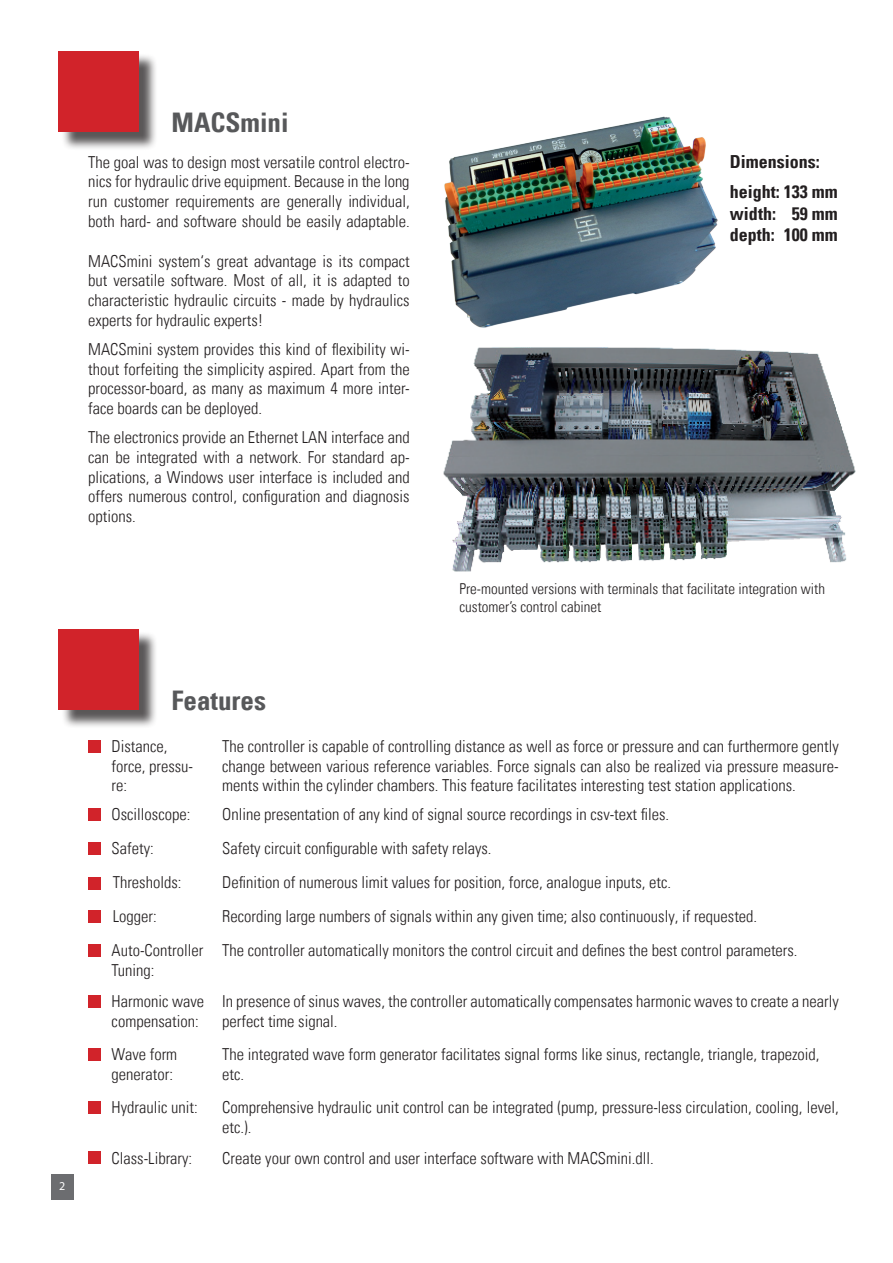
<style>
.page{position:relative;width:893px;height:1263px;background:#fff}
.page>*{position:absolute;margin:0;border:0;box-sizing:border-box;transform-origin:0 0}
.t1{font:27px "Univers Com 67 Bold Cond";color:#57585a}
.t2{font:18px/30.6px "Univers Com 67 Bold Cond";color:#231f20}
.t3{font:16.5px/19.8px "Univers Com 47 Light Cond";color:#231f20}
.t4{font:15px/18px "Univers Com 47 Light Cond";color:#231f20}
.t5{font:12px "Myriad Pro";color:#fff}
</style>
<div class="page">
<div style="left:61px;top:53px;width:97px;height:97px;background:#231f20;opacity:.75"></div>
<div style="left:58px;top:51px;width:81px;height:81px;background:#d1232a"></div>
<img style="left:443px;top:347px;width:413px;height:225px">
<div style="left:61px;top:632px;width:97px;height:97px;background:#231f20;opacity:.75"></div>
<div style="left:58px;top:629px;width:81px;height:81px;background:#d1232a"></div>
<div style="left:88px;top:808px;width:13px;height:13px;background:#d1232a"></div>
<div style="left:88px;top:842px;width:13px;height:13px;background:#d1232a"></div>
<div style="left:88px;top:944px;width:13px;height:13px;background:#d1232a"></div>
<div style="left:88px;top:995px;width:13px;height:13px;background:#d1232a"></div>
<div style="left:88px;top:1048px;width:13px;height:13px;background:#d1232a"></div>
<div style="left:88px;top:1101px;width:13px;height:13px;background:#d1232a"></div>
<div style="left:88px;top:878px;width:13px;height:12px;background:#d1232a"></div>
<div style="left:88px;top:910px;width:13px;height:13px;background:#d1232a"></div>
<div style="left:51px;top:1174px;width:22px;height:25px;background:#6c6d70"></div>
<div style="left:88px;top:740px;width:13px;height:13px;background:#d1232a"></div>
<img style="left:444px;top:116px;width:274px;height:212px">
<div style="left:88px;top:1151px;width:13px;height:12px;background:#d1232a"></div>
<h1 class="t1" style="left:172px;top:106px;width:119px">MACSmini</h1>
<p class="t3" style="left:88px;top:152px;width:323px;text-align:justify">The goal was to design most versatile control electro&shy;nics for hydraulic drive equipment. Because in the long run customer requirements are generally individual, both hard- and software should be easily adaptable.</p>
<p class="t3" style="left:88px;top:251px;width:323px;text-align:justify">MACSmini system‘s great advantage is its compact but versatile software. Most of all, it is adapted to characteristic hydraulic circuits - made by hydraulics experts for hydraulic experts!</p>
<p class="t3" style="left:88px;top:339px;width:323px;text-align:justify">MACSmini system provides this kind of flexibility wi&shy;thout forfeiting the simplicity aspired. Apart from the processor-board, as many as maximum 4 more inter&shy;face boards can be deployed.</p>
<p class="t3" style="left:88px;top:427px;width:323px;text-align:justify">The electronics provide an Ethernet LAN interface and can be integrated with a network. For standard ap&shy;plications, a Windows user interface is included and offers numerous control, configuration and diagnosis options.</p>
<p class="t2" style="left:730px;top:146px;width:109px">Dimensions: height: 133 mm</p>
<p class="t2" style="left:730px;top:202px;width:109px;line-height:21.6px">width: 59 mm depth: 100 mm</p>
<p class="t4" style="left:459px;top:580px;width:367px">Pre-mounted versions with terminals that facilitate integration with customer’s control cabinet</p>
<p class="t5" style="left:59px;top:1178px;width:8px">2</p>
<h1 class="t1" style="left:172px;top:684px;width:96px">Features</h1>
<p class="t3" style="left:112px;top:736px;width:83px">Distance, force, pressu&shy;re:</p>
<p class="t3" style="left:112px;top:797px;width:80px;line-height:34px">Oscilloscope:<br>Safety:</p>
<p class="t3" style="left:113px;top:865px;width:70px;line-height:34px">Thresholds:<br>Logger:</p>
<p class="t3" style="left:112px;top:940px;width:93px">Auto-Controller<br>Tuning:</p>
<p class="t3" style="left:112px;top:991px;width:94px">Harmonic wave compensation:</p>
<p class="t3" style="left:112px;top:1044px;width:67px">Wave form generator:</p>
<p class="t3" style="left:112px;top:1097px;width:88px">Hydraulic unit:</p>
<p class="t3" style="left:222px;top:736px;width:618px;text-align:justify">The controller is capable of controlling distance as well as force or pressure and can furthermore gently change between various reference variables. Force signals can also be realized via pressure measure&shy;ments within the cylinder chambers. This feature facilitates interesting test station applications.</p>
<p class="t3" style="left:222px;top:797px;width:577px;line-height:33.9px">Online presentation of any kind of signal source recordings in csv-text files.<br>Safety circuit configurable with safety relays.<br>Definition of numerous limit values for position, force, analogue inputs, etc.<br>Recording large numbers of signals within any given time; also continuously, if requested.<br>The controller automatically monitors the control circuit and defines the best control parameters.</p>
<p class="t3" style="left:222px;top:991px;width:618px">In presence of sinus waves, the controller automatically compensates harmonic waves to create a nearly perfect time signal.</p>
<p class="t3" style="left:222px;top:1044px;width:599px">The integrated wave form generator facilitates signal forms like sinus, rectangle, triangle, trapezoid, etc.</p>
<p class="t3" style="left:222px;top:1097px;width:618px">Comprehensive hydraulic unit control can be integrated (pump, pressure-less circulation, cooling, level, etc.).</p>
<p class="t3" style="left:112px;top:1148px;width:82px">Class-Library:</p>
<p class="t3" style="left:222px;top:1148px;width:433px">Create your own control and user interface software with MACSmini.dll.</p>
</div>
